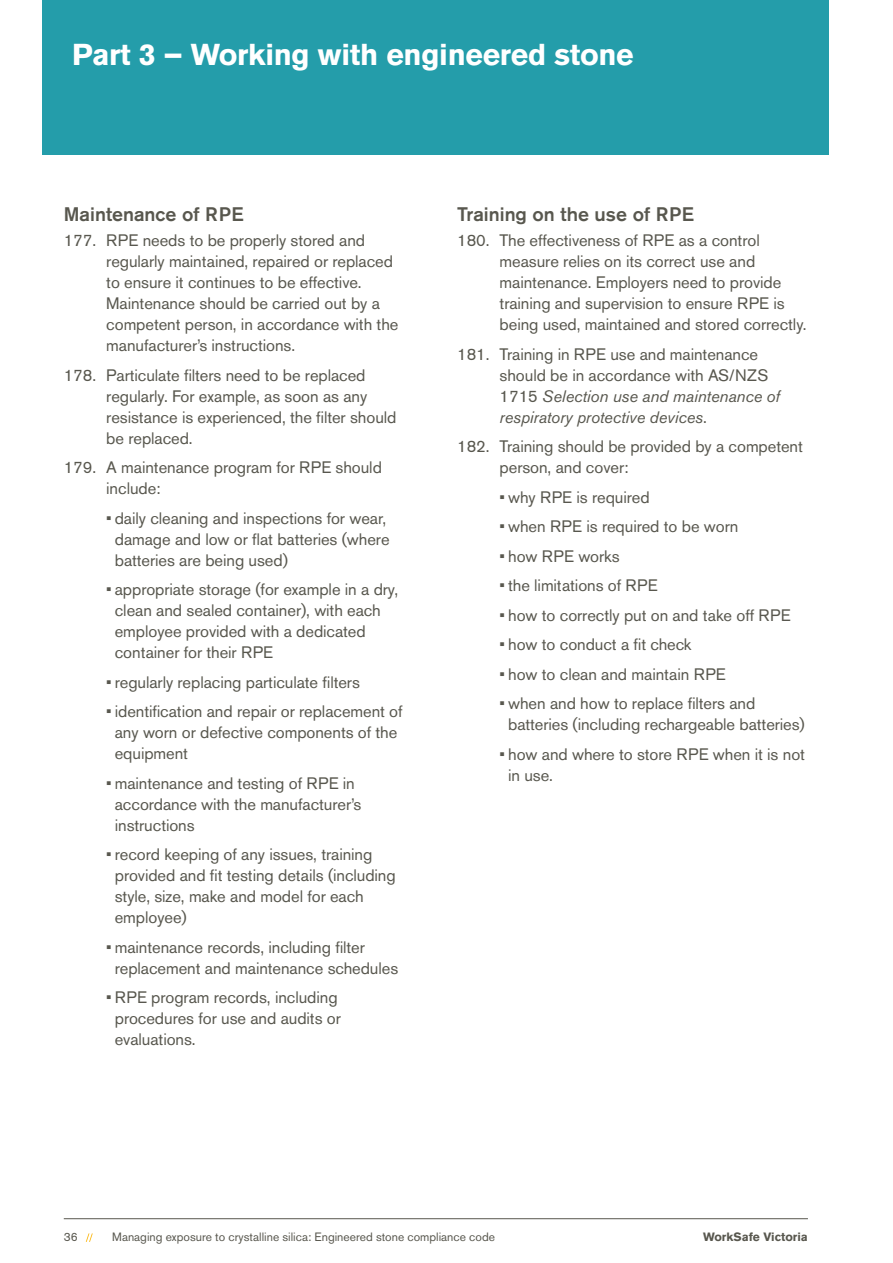
<style>
.page{position:relative;width:893px;height:1263px;background:#fff}
.page>*{position:absolute;margin:0;border:0;box-sizing:border-box;transform-origin:0 0}
.H1_-_PAGE_FOLLOWER_H{font:700 30px "Akzidenz Grotesk BE";letter-spacing:-.01em;color:#fff}
.H4_-_HEADING{font:500 19.5px "Akzidenz Grotesk BE";color:#58574e}
.P_-_L1_BULLET_INDENT{font:16.5px/21px "Akzidenz Grotesk BE";letter-spacing:-.005em;color:#58574e}
.P_-_NUMBERED_BODY{font:16.5px/21px "Akzidenz Grotesk BE";letter-spacing:-.005em;color:#58574e}
.t1{font:12px "Akzidenz Grotesk BE";color:#58574e}
.t2{font:700 12px "Akzidenz Grotesk BE";color:#58574e}
.s1{font-style:italic}
</style>
<div class="page">
<hr style="left:64px;top:1218px;width:744px;height:1px;background:#58574e">
<svg style="left:86px;top:1233px;width:7px;height:9px"></svg>
<div style="left:43px;top:0;width:786px;height:155px;background:#249daa"></div>
<p class="H1_-_PAGE_FOLLOWER_H" style="left:72px;top:37px;width:563px">Part 3 – Working with engineered stone</p>
<p class="H4_-_HEADING" style="left:64px;top:202px;width:181px">Maintenance of RPE</p>
<p class="P_-_NUMBERED_BODY" style="left:106px;top:230px;width:294px;text-indent:-43px">177. RPE needs to be properly stored and regularly maintained, repaired or replaced to ensure it continues to be effective.<br>Maintenance should be carried out by a competent person, in accordance with the manufacturer’s instructions.</p>
<p class="P_-_NUMBERED_BODY" style="left:106px;top:364px;width:292px;text-indent:-43px">178. Particulate filters need to be replaced regularly. For example, as soon as any resistance is experienced, the filter should be replaced.</p>
<p class="P_-_NUMBERED_BODY" style="left:106px;top:457px;width:277px;text-indent:-43px">179. A maintenance program for RPE should include:</p>
<p class="P_-_L1_BULLET_INDENT" style="left:115px;top:507px;width:276px;text-indent:-9px">• daily cleaning and inspections for wear, damage and low or flat batteries (where batteries are being used)</p>
<p class="P_-_L1_BULLET_INDENT" style="left:115px;top:579px;width:285px;text-indent:-9px">• appropriate storage (for example in a dry, clean and sealed container), with each employee provided with a dedicated container for their RPE</p>
<p class="P_-_L1_BULLET_INDENT" style="left:106px;top:671px;width:255px">• regularly replacing particulate filters</p>
<p class="P_-_L1_BULLET_INDENT" style="left:115px;top:701px;width:289px;text-indent:-9px">• identification and repair or replacement of any worn or defective components of the equipment</p>
<p class="P_-_L1_BULLET_INDENT" style="left:115px;top:772px;width:248px;text-indent:-9px">• maintenance and testing of RPE in accordance with the manufacturer’s instructions</p>
<p class="P_-_L1_BULLET_INDENT" style="left:115px;top:844px;width:282px;text-indent:-9px">• record keeping of any issues, training provided and fit testing details (including style, size, make and model for each employee)</p>
<p class="P_-_L1_BULLET_INDENT" style="left:115px;top:936px;width:285px;text-indent:-9px">• maintenance records, including filter replacement and maintenance schedules</p>
<p class="P_-_L1_BULLET_INDENT" style="left:115px;top:987px;width:228px;text-indent:-9px">• RPE program records, including procedures for use and audits or evaluations.</p>
<p class="H4_-_HEADING" style="left:457px;top:202px;width:238px">Training on the use of RPE</p>
<p class="P_-_NUMBERED_BODY" style="left:500px;top:230px;width:308px;text-indent:-43px">180. The effectiveness of RPE as a control measure relies on its correct use and maintenance. Employers need to provide training and supervision to ensure RPE is being used, maintained and stored correctly.</p>
<p class="P_-_NUMBERED_BODY" style="left:500px;top:343px;width:282px;text-indent:-43px">181. Training in RPE use and maintenance should be in accordance with AS/NZS 1715 <span class="s1">Selection use and maintenance of respiratory protective devices</span>.</p>
<p class="P_-_NUMBERED_BODY" style="left:500px;top:436px;width:305px;text-indent:-43px">182. Training should be provided by a competent person, and cover:</p>
<p class="P_-_L1_BULLET_INDENT" style="left:500px;top:486px;width:152px">• why RPE is required</p>
<p class="P_-_L1_BULLET_INDENT" style="left:500px;top:516px;width:240px">• when RPE is required to be worn</p>
<p class="P_-_L1_BULLET_INDENT" style="left:500px;top:545px;width:121px">• how RPE works</p>
<p class="P_-_L1_BULLET_INDENT" style="left:500px;top:575px;width:160px">• the limitations of RPE</p>
<p class="P_-_L1_BULLET_INDENT" style="left:500px;top:604px;width:293px">• how to correctly put on and take off RPE</p>
<p class="P_-_L1_BULLET_INDENT" style="left:500px;top:634px;width:193px">• how to conduct a fit check</p>
<p class="P_-_L1_BULLET_INDENT" style="left:500px;top:663px;width:228px">• how to clean and maintain RPE</p>
<p class="P_-_L1_BULLET_INDENT" style="left:508px;top:693px;width:298px;text-indent:-9px">• when and how to replace filters and batteries (including rechargeable batteries)</p>
<p class="P_-_L1_BULLET_INDENT" style="left:508px;top:743px;width:298px;text-indent:-9px">• how and where to store RPE when it is not in use.</p>
<p class="t1" style="left:64px;top:1230px;width:15px">36</p>
<p class="t1" style="left:112px;top:1230px;width:384px">Managing exposure to crystalline silica: Engineered stone compliance code</p>
<p class="t2" style="left:703px;top:1230px;width:106px">WorkSafe Victoria</p>
</div>
